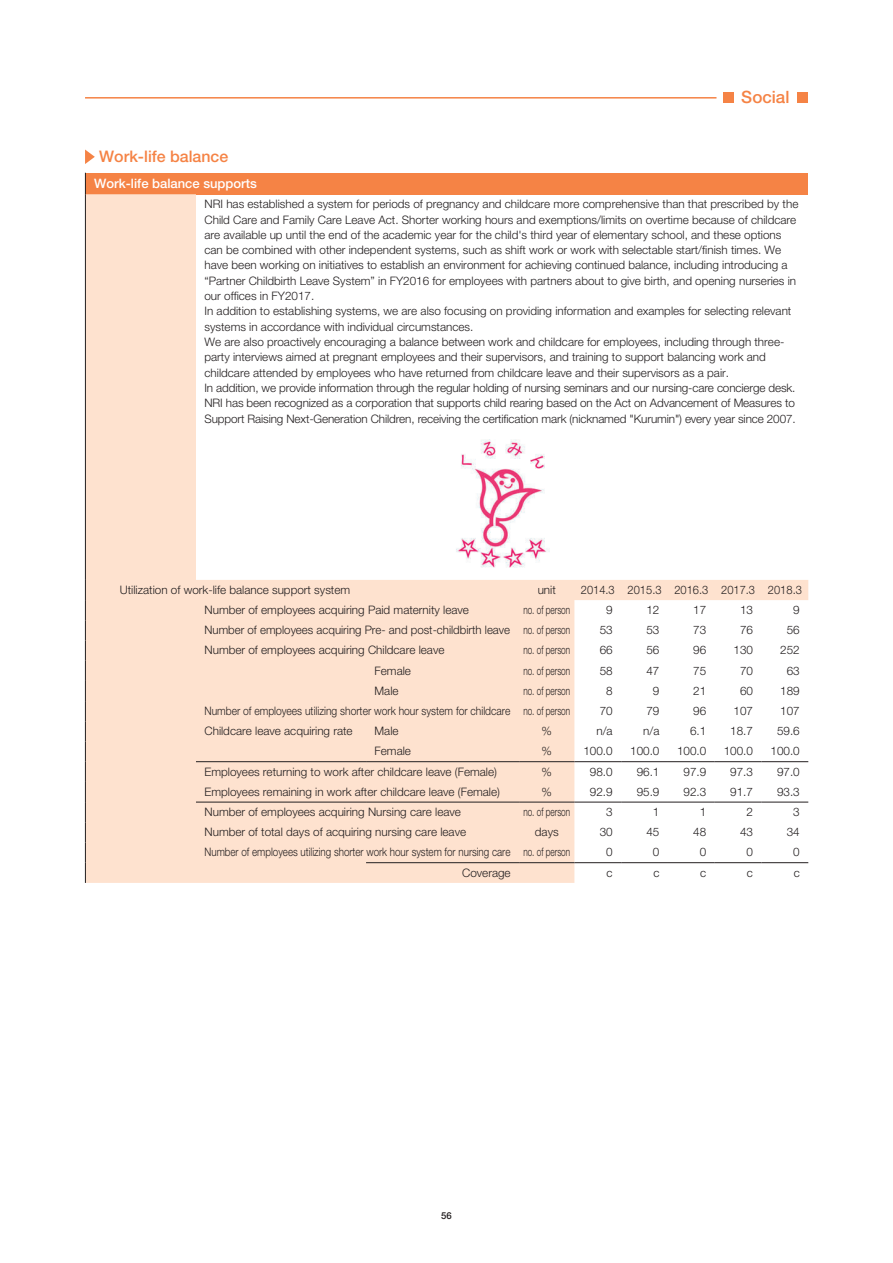
<style>
.page{position:relative;width:893px;height:1263px;background:#fff}
.page>*{position:absolute;margin:0;border:0;box-sizing:border-box;transform-origin:0 0}
.t1{font:500 16.95px "Helvetica Neue LT Std";color:#f58345}
.t2{font:500 15.9px "Helvetica Neue LT Std";color:#f58345}
.t3{font:500 13.05px "Helvetica Neue LT Std";color:#fff}
.t4{font:300 11.7px/15.3px "Helvetica Neue LT Std";color:#231f20}
.t5{font:300 11.7px "Helvetica Neue LT Std";color:#231f20;scale:.84 1}
.t6{font:300 11.7px "Helvetica Neue LT Std";color:#231f20;scale:.88 1}
.t7{font:300 11.7px "Helvetica Neue LT Std";color:#231f20;scale:.7 1}
.t8{font:300 11.7px "Helvetica Neue LT Std";color:#231f20;scale:.95 1}
.t9{font:500 9.6px "Helvetica Neue LT Std";color:#231f20}
</style>
<div class="page">
<hr style="left:85px;top:97px;width:631px;height:2px;background:#f58345">
<div style="left:723px;top:92px;width:10px;height:11px;background:#f58345"></div>
<div style="left:797px;top:92px;width:11px;height:11px;background:#f58345"></div>
<svg style="left:85px;top:150px;width:10px;height:14px"></svg>
<div style="left:85px;top:173px;width:723px;height:21px;background:#f58345"></div>
<svg style="left:86px;top:194px;width:722px;height:689px"></svg>
<svg style="left:85px;top:173px;width:1px;height:21px"></svg>
<hr style="left:85px;top:194px;width:1px;height:386px;background:#231f20">
<svg style="left:85px;top:580px;width:1px;height:303px"></svg>
<hr style="left:366px;top:761px;width:153px;height:1px;background:#231f20">
<hr style="left:519px;top:761px;width:55px;height:1px;background:#231f20">
<hr style="left:574px;top:761px;width:47px;height:1px;background:#231f20">
<hr style="left:621px;top:761px;width:47px;height:1px;background:#231f20">
<hr style="left:668px;top:761px;width:47px;height:1px;background:#231f20">
<hr style="left:715px;top:761px;width:46px;height:1px;background:#231f20">
<hr style="left:761px;top:761px;width:47px;height:1px;background:#231f20">
<hr style="left:519px;top:802px;width:55px;height:1px;background:#231f20">
<hr style="left:574px;top:802px;width:47px;height:1px;background:#231f20">
<hr style="left:621px;top:802px;width:47px;height:1px;background:#231f20">
<hr style="left:668px;top:802px;width:47px;height:1px;background:#231f20">
<hr style="left:715px;top:802px;width:46px;height:1px;background:#231f20">
<hr style="left:761px;top:802px;width:47px;height:1px;background:#231f20">
<hr style="left:366px;top:862px;width:153px;height:1px;background:#231f20">
<hr style="left:519px;top:862px;width:55px;height:1px;background:#231f20">
<hr style="left:574px;top:862px;width:47px;height:1px;background:#231f20">
<hr style="left:621px;top:862px;width:47px;height:1px;background:#231f20">
<hr style="left:668px;top:862px;width:47px;height:1px;background:#231f20">
<hr style="left:715px;top:862px;width:46px;height:1px;background:#231f20">
<hr style="left:761px;top:862px;width:47px;height:1px;background:#231f20">
<hr style="left:196px;top:761px;width:170px;height:1px;background:#231f20">
<hr style="left:196px;top:802px;width:170px;height:1px;background:#231f20">
<hr style="left:366px;top:802px;width:153px;height:1px;background:#231f20">
<img style="left:452px;top:439px;width:101px;height:130px">
<h1 class="t1" style="left:741px;top:87px;width:50px">Social</h1>
<h2 class="t2" style="left:99px;top:147px;width:131px">Work-life balance</h2>
<p class="t3" style="left:94px;top:175px;width:164px">Work-life balance supports</p>
<p class="t4" style="left:204px;top:196px;width:595px">NRI has established a system for periods of pregnancy and childcare more comprehensive than that prescribed by the Child Care and Family Care Leave Act. Shorter working hours and exemptions/limits on overtime because of childcare are available up until the end of the academic year for the child's third year of elementary school, and these options can be combined with other independent systems, such as shift work or work with selectable start/finish times. We have been working on initiatives to establish an environment for achieving continued balance, including introducing a “Partner Childbirth Leave System” in FY2016 for employees with partners about to give birth, and opening nurseries in our offices in FY2017.<br>In addition to establishing systems, we are also focusing on providing information and examples for selecting relevant systems in accordance with individual circumstances.<br>We are also proactively encouraging a balance between work and childcare for employees, including through three&shy;party interviews aimed at pregnant employees and their supervisors, and training to support balancing work and childcare attended by employees who have returned from childcare leave and their supervisors as a pair.<br>In addition, we provide information through the regular holding of nursing seminars and our nursing-care concierge desk.<br>NRI has been recognized as a corporation that supports child rearing based on the Act on Advancement of Measures to Support Raising Next-Generation Children, receiving the certification mark (nicknamed "Kurumin") every year since 2007.</p>
<p class="t4" style="left:120px;top:582px;width:232px">Utilization of work-life balance support system</p>
<p class="t4" style="left:538px;top:582px;width:20px">unit</p>
<p class="t8" style="left:581px;top:582px;width:234px">2014.3 2015.3 2016.3 2017.3 2018.3</p>
<p class="t4" style="left:204px;top:602px;width:266px">Number of employees acquiring Paid maternity leave</p>
<p class="t7" style="left:523px;top:603px;width:68px">no. of person</p>
<p class="t4" style="left:606px;top:602px;width:8px">9</p>
<p class="t4" style="left:646px;top:602px;width:15px">12</p>
<p class="t4" style="left:693px;top:602px;width:15px">17</p>
<p class="t4" style="left:740px;top:602px;width:15px">13</p>
<p class="t4" style="left:793px;top:602px;width:8px">9</p>
<p class="t4" style="left:204px;top:622px;width:367px">Number of employees acquiring Pre- and post-childbirth leave no. of person</p>
<p class="t4" style="left:600px;top:622px;width:15px">53</p>
<p class="t4" style="left:646px;top:622px;width:15px">53</p>
<p class="t4" style="left:693px;top:622px;width:15px">73</p>
<p class="t4" style="left:740px;top:622px;width:15px">76</p>
<p class="t4" style="left:787px;top:622px;width:15px">56</p>
<p class="t4" style="left:204px;top:642px;width:241px">Number of employees acquiring Childcare leave</p>
<p class="t7" style="left:523px;top:643px;width:68px">no. of person</p>
<p class="t4" style="left:600px;top:642px;width:15px">66</p>
<p class="t4" style="left:646px;top:642px;width:15px">56</p>
<p class="t4" style="left:693px;top:642px;width:15px">96</p>
<p class="t4" style="left:733px;top:642px;width:21px">130</p>
<p class="t4" style="left:780px;top:642px;width:21px">252</p>
<p class="t4" style="left:375px;top:663px;width:38px">Female</p>
<p class="t7" style="left:523px;top:663px;width:68px">no. of person</p>
<p class="t4" style="left:600px;top:663px;width:15px">58</p>
<p class="t4" style="left:646px;top:663px;width:15px">47</p>
<p class="t4" style="left:693px;top:663px;width:15px">75</p>
<p class="t4" style="left:740px;top:663px;width:15px">70</p>
<p class="t4" style="left:787px;top:663px;width:15px">63</p>
<p class="t4" style="left:375px;top:683px;width:26px">Male</p>
<p class="t7" style="left:523px;top:683px;width:68px">no. of person</p>
<p class="t4" style="left:606px;top:683px;width:8px">8</p>
<p class="t4" style="left:653px;top:683px;width:8px">9</p>
<p class="t4" style="left:693px;top:683px;width:15px">21</p>
<p class="t4" style="left:740px;top:683px;width:15px">60</p>
<p class="t4" style="left:780px;top:683px;width:21px">189</p>
<p class="t6" style="left:204px;top:704px;width:417px">Number of employees utilizing shorter work hour system for childcare no. of person</p>
<p class="t4" style="left:600px;top:703px;width:15px">70</p>
<p class="t4" style="left:646px;top:703px;width:15px">79</p>
<p class="t4" style="left:693px;top:703px;width:15px">96</p>
<p class="t4" style="left:733px;top:703px;width:21px">107</p>
<p class="t4" style="left:780px;top:703px;width:21px">107</p>
<p class="t4" style="left:204px;top:723px;width:150px">Childcare leave acquiring rate</p>
<p class="t4" style="left:375px;top:723px;width:26px">Male</p>
<p class="t4" style="left:542px;top:723px;width:12px">%</p>
<p class="t4" style="left:596px;top:723px;width:18px">n/a</p>
<p class="t4" style="left:643px;top:723px;width:18px">n/a</p>
<p class="t4" style="left:690px;top:723px;width:18px">6.1</p>
<p class="t4" style="left:730px;top:723px;width:24px">18.7</p>
<p class="t4" style="left:777px;top:723px;width:24px">59.6</p>
<p class="t4" style="left:375px;top:743px;width:38px">Female</p>
<p class="t4" style="left:542px;top:743px;width:12px">%</p>
<p class="t4" style="left:583px;top:743px;width:31px">100.0</p>
<p class="t4" style="left:630px;top:743px;width:31px">100.0</p>
<p class="t4" style="left:677px;top:743px;width:31px">100.0</p>
<p class="t4" style="left:724px;top:743px;width:31px">100.0</p>
<p class="t4" style="left:770px;top:743px;width:31px">100.0</p>
<p class="t4" style="left:204px;top:763px;width:294px">Employees returning to work after childcare leave (Female)</p>
<p class="t4" style="left:542px;top:763px;width:12px">%</p>
<p class="t4" style="left:590px;top:763px;width:24px">98.0</p>
<p class="t4" style="left:637px;top:763px;width:24px">96.1</p>
<p class="t4" style="left:683px;top:763px;width:24px">97.9</p>
<p class="t4" style="left:730px;top:763px;width:24px">97.3</p>
<p class="t4" style="left:777px;top:763px;width:24px">97.0</p>
<p class="t4" style="left:204px;top:784px;width:297px">Employees remaining in work after childcare leave (Female)</p>
<p class="t4" style="left:542px;top:784px;width:12px">%</p>
<p class="t4" style="left:590px;top:784px;width:24px">92.9</p>
<p class="t4" style="left:637px;top:784px;width:24px">95.9</p>
<p class="t4" style="left:683px;top:784px;width:24px">92.3</p>
<p class="t4" style="left:730px;top:784px;width:24px">91.7</p>
<p class="t4" style="left:777px;top:784px;width:24px">93.3</p>
<p class="t4" style="left:204px;top:804px;width:258px">Number of employees acquiring Nursing care leave</p>
<p class="t7" style="left:523px;top:805px;width:68px">no. of person</p>
<p class="t4" style="left:606px;top:804px;width:8px">3</p>
<p class="t4" style="left:653px;top:804px;width:8px">1</p>
<p class="t4" style="left:700px;top:804px;width:8px">1</p>
<p class="t4" style="left:746px;top:804px;width:8px">2</p>
<p class="t4" style="left:793px;top:804px;width:8px">3</p>
<p class="t4" style="left:204px;top:824px;width:263px">Number of total days of acquiring nursing care leave</p>
<p class="t4" style="left:535px;top:824px;width:25px">days</p>
<p class="t4" style="left:600px;top:824px;width:15px">30</p>
<p class="t4" style="left:646px;top:824px;width:15px">45</p>
<p class="t4" style="left:693px;top:824px;width:15px">48</p>
<p class="t4" style="left:740px;top:824px;width:15px">43</p>
<p class="t4" style="left:787px;top:824px;width:15px">34</p>
<p class="t5" style="left:204px;top:845px;width:437px">Number of employees utilizing shorter work hour system for nursing care no. of person</p>
<p class="t4" style="left:606px;top:844px;width:8px">0</p>
<p class="t4" style="left:653px;top:844px;width:8px">0</p>
<p class="t4" style="left:700px;top:844px;width:8px">0</p>
<p class="t4" style="left:746px;top:844px;width:8px">0</p>
<p class="t4" style="left:793px;top:844px;width:8px">0</p>
<p class="t4" style="left:462px;top:864px;width:50px">Coverage</p>
<p class="t4" style="left:607px;top:864px;width:8px">c</p>
<p class="t4" style="left:653px;top:864px;width:8px">c</p>
<p class="t4" style="left:700px;top:864px;width:8px">c</p>
<p class="t4" style="left:747px;top:864px;width:8px">c</p>
<p class="t4" style="left:794px;top:864px;width:8px">c</p>
<p class="t9" style="left:441px;top:1210px;width:12px">56</p>
</div>
